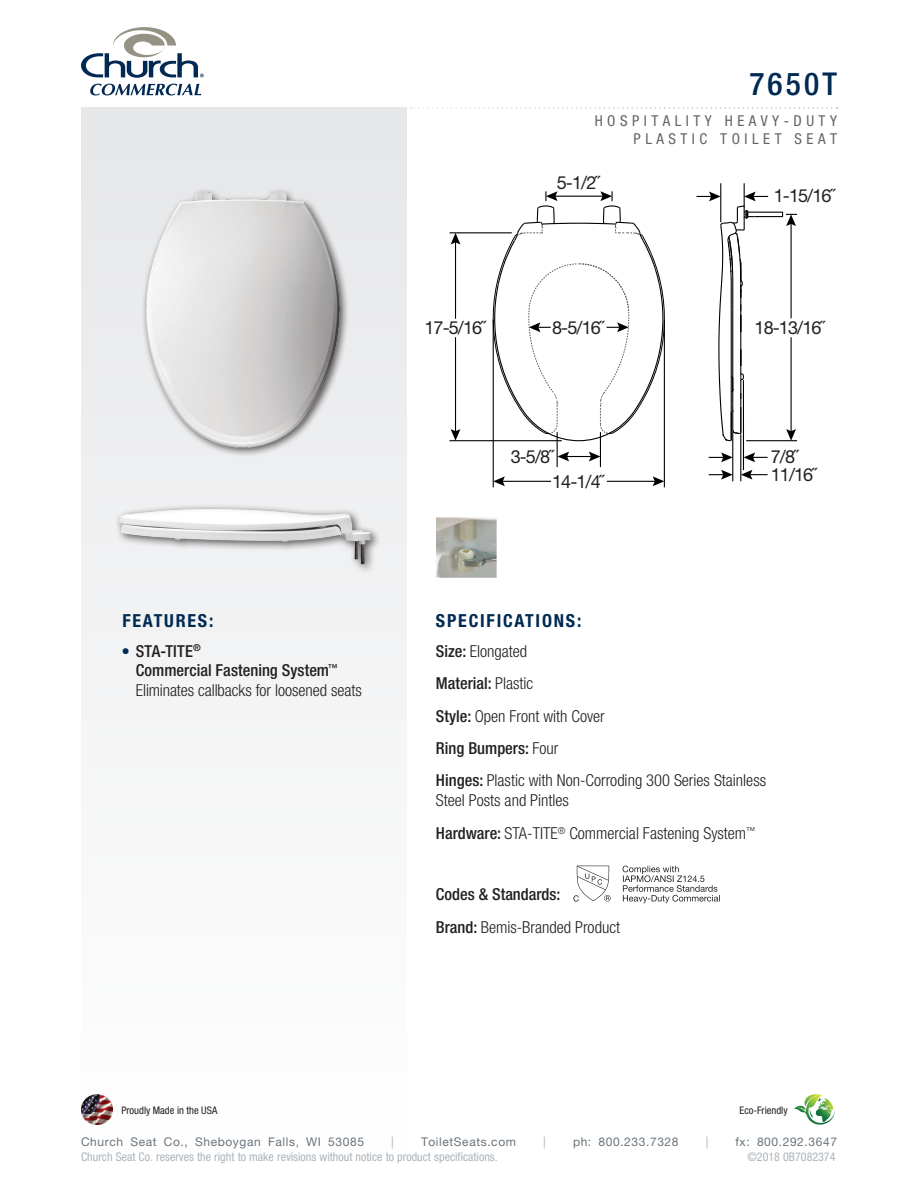
<style>
.page{position:relative;width:918px;height:1188px;background:#fff}
.page>*{position:absolute;margin:0;border:0;box-sizing:border-box;transform-origin:0 0}
.t1{font:500 condensed 31.5px "Helvetica Neue LT Std";letter-spacing:.1em;color:#002953}
.t2{font:18px/25.5px "Helvetica Neue";letter-spacing:-.05em;color:#231f20}
.Bullets{font:700 condensed 18px "Helvetica Neue LT Std";letter-spacing:.1em;color:#002953}
.Bullets-2{font:300 condensed 16.5px/19.8px "Helvetica Neue LT Std";color:#231f20}
.t3{font:500 condensed 16.5px "Helvetica Neue LT Std";color:#231f20}
.t4{font:condensed 15px/18px "Helvetica Neue LT Std";letter-spacing:.3em;color:#636366;text-align:right}
.t5{font:condensed 12px "Helvetica Neue LT Std";color:#adb4ba}
.t6{font:12px "Helvetica Neue LT Std";letter-spacing:.05em;color:#6a747b}
.t7{font:12px "Helvetica Neue LT Std";color:#adb4ba}
.t8{font:condensed 10.5px "Helvetica Neue LT Std";color:#231f20}
.s1{font-weight:500}
.s2{font-weight:300}
</style>
<div class="page">
<svg style="left:81px;top:27px;width:123px;height:51px"></svg>
<svg style="left:90px;top:84px;width:111px;height:11px"></svg>
<div style="left:81px;top:107px;width:326px;height:1045px;background:linear-gradient(to bottom,#e5e6e8,#fefefe)"></div>
<svg style="left:410px;top:107px;width:427px;height:2px"></svg>
<img style="left:436px;top:517px;width:61px;height:61px">
<div style="left:114px;top:504px;width:267px;height:71px;background:#231f20;opacity:.75"></div>
<img style="left:118px;top:509px;width:240px;height:50px">
<div style="left:141px;top:188px;width:209px;height:270px;background:#231f20;opacity:.75"></div>
<img style="left:115px;top:192px;width:256px;height:256px">
<img style="left:81px;top:1094px;width:32px;height:31px">
<svg style="left:794px;top:1094px;width:41px;height:31px"></svg>
<hr style="left:607px;top:481px;width:49px;height:1px;background:#000">
<svg style="left:653px;top:476px;width:11px;height:10px"></svg>
<hr style="left:501px;top:481px;width:50px;height:1px;background:#000">
<svg style="left:494px;top:476px;width:11px;height:10px"></svg>
<hr style="left:455px;top:241px;width:1px;height:78px;background:#000">
<svg style="left:451px;top:233px;width:9px;height:11px"></svg>
<hr style="left:455px;top:337px;width:1px;height:96px;background:#000">
<svg style="left:451px;top:429px;width:9px;height:11px"></svg>
<hr style="left:450px;top:440px;width:112px;height:1px;background:#000">
<hr style="left:493px;top:320px;width:1px;height:167px;background:#000">
<hr style="left:557px;top:432px;width:1px;height:35px;background:#000">
<hr style="left:600px;top:432px;width:1px;height:35px;background:#000">
<hr style="left:664px;top:320px;width:1px;height:167px;background:#000">
<hr style="left:450px;top:232px;width:62px;height:1px;background:#000">
<svg style="left:709px;top:470px;width:23px;height:10px"></svg>
<svg style="left:741px;top:470px;width:27px;height:10px"></svg>
<hr style="left:732px;top:432px;width:1px;height:49px;background:#000">
<hr style="left:740px;top:434px;width:1px;height:47px;background:#000">
<hr style="left:743px;top:380px;width:1px;height:90px;background:#000">
<svg style="left:697px;top:183px;width:100px;height:279px"></svg>
<svg style="left:484px;top:191px;width:181px;height:251px"></svg>
<svg style="left:558px;top:452px;width:42px;height:9px"></svg>
<svg style="left:573px;top:865px;width:38px;height:37px"></svg>
<svg style="left:622px;top:865px;width:98px;height:38px"></svg>
<p class="t1" style="left:749px;top:66px;width:89px">7650T</p>
<p class="t4" style="left:595px;top:112px;width:244px">HOSPITALITY HEAVY-DUTY<br>PLASTIC TOILET SEAT</p>
<p class="Bullets" style="left:122px;top:609px;width:93px">FEATURES:</p>
<p class="Bullets-2" style="left:136px;top:641px;width:228px;text-indent:-14px"><sup>●</sup> <span class="s1">STA-TITE</span><sup>®<br></sup><span class="s1">Commercial Fastening System</span><sup>™<br></sup>Eliminates callbacks for loosened seats</p>
<p class="t2" style="left:557px;top:170px;width:44px">5-1/2˝</p>
<p class="t2" style="left:424px;top:314px;width:62px">17-5/16˝</p>
<p class="t2" style="left:552px;top:314px;width:53px">8-5/16˝</p>
<p class="t2" style="left:552px;top:443px;width:53px;text-indent:-41px">3-5/8˝<br>14-1/4˝</p>
<p class="t2" style="left:774px;top:183px;width:62px">1-15/16˝</p>
<p class="t2" style="left:755px;top:314px;width:71px">18-13/16˝</p>
<p class="t2" style="left:771px;top:448px;width:47px;line-height:17.4px">7/8˝<br>11/16˝</p>
<p class="Bullets" style="left:436px;top:609px;width:147px">SPECIFICATIONS:</p>
<p class="Bullets-2" style="left:436px;top:641px;width:93px"><span class="s1">Size:</span> Elongated</p>
<p class="t3" style="left:436px;top:673px;width:99px">Material: <span class="s2">Plastic</span></p>
<p class="Bullets-2" style="left:436px;top:706px;width:170px"><span class="s1">Style:</span> Open Front with Cover</p>
<p class="t3" style="left:436px;top:738px;width:124px">Ring Bumpers: <span class="s2">Four</span></p>
<p class="Bullets-2" style="left:436px;top:771px;width:332px"><span class="s1">Hinges:</span> Plastic with Non-Corroding 300 Series Stainless</p>
<p class="Bullets-2" style="left:436px;top:790px;width:135px">Steel Posts and Pintles</p>
<p class="Bullets-2" style="left:436px;top:823px;width:321px"><span class="s1">Hardware:</span> STA-TITE<sup>®</sup> Commercial Fastening System<sup>™</sup></p>
<p class="t3" style="left:436px;top:884px;width:126px">Codes &amp; Standards:</p>
<p class="Bullets-2" style="left:436px;top:917px;width:186px"><span class="s1">Brand:</span> Bemis-Branded Product</p>
<p class="t8" style="left:121px;top:1104px;width:97px">Proudly Made in the USA</p>
<p class="t8" style="left:739px;top:1104px;width:50px">Eco-Friendly</p>
<p class="t6" style="left:81px;top:1134px;width:285px">Church Seat Co., Sheboygan Falls, WI 53085</p>
<p class="t7" style="left:391px;top:1134px;width:4px">|</p>
<p class="t6" style="left:421px;top:1134px;width:97px">ToiletSeats.com</p>
<p class="t7" style="left:543px;top:1134px;width:4px">|</p>
<p class="t6" style="left:573px;top:1134px;width:107px">ph: 800.233.7328</p>
<p class="t7" style="left:706px;top:1134px;width:4px">|</p>
<p class="t6" style="left:735px;top:1134px;width:103px">fx: 800.292.3647</p>
<p class="t5" style="left:81px;top:1149px;width:418px">Church Seat Co. reserves the right to make revisions without notice to product specifications.</p>
<p class="t5" style="left:747px;top:1149px;width:90px">©2018 0B7082374</p>
</div>
